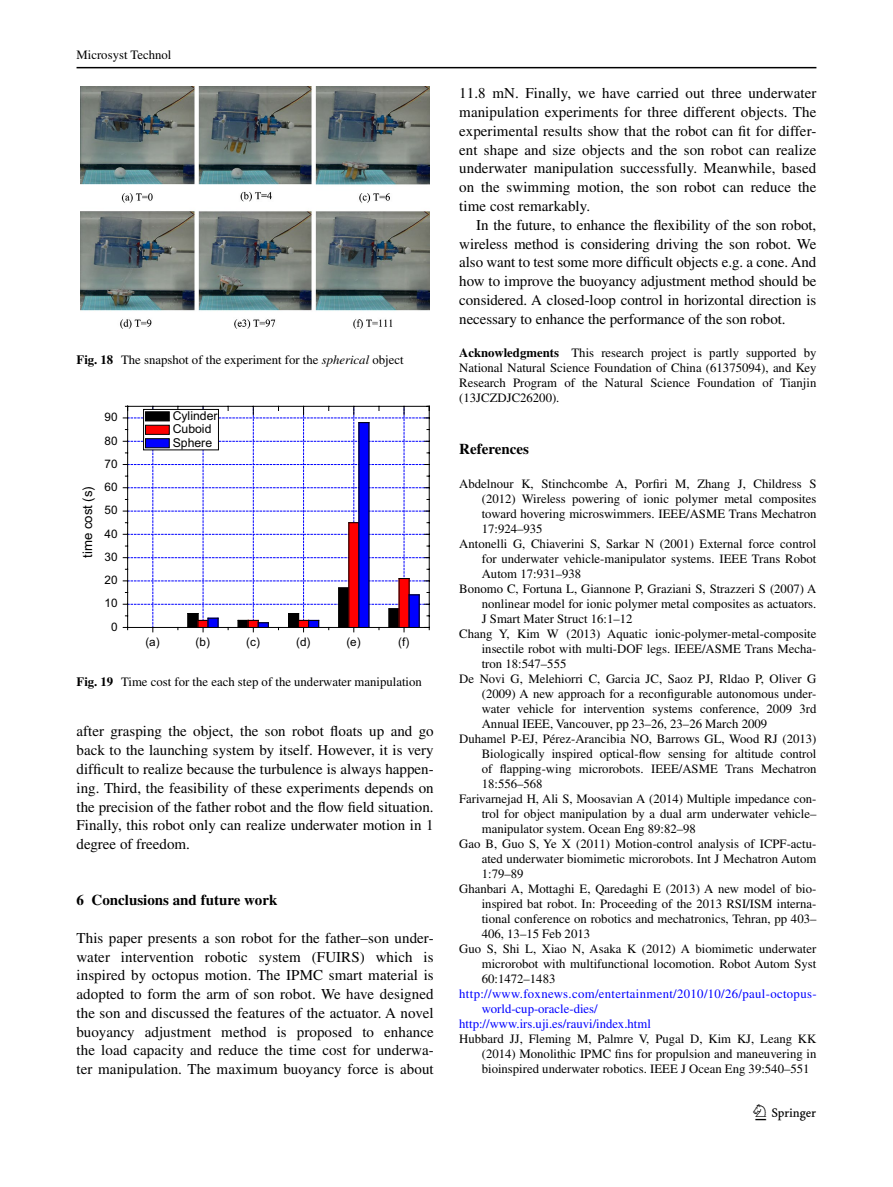
<style>
.page{position:relative;width:893px;height:1187px;background:#fff}
.page>*{position:absolute;margin:0;border:0;box-sizing:border-box;transform-origin:0 0}
.t1{font:22.5px "Springnew";color:#000}
.t2{font:15px/18.8px "Times";color:#000;text-align:justify}
.t3{font:700 15px "Times";color:#000}
.t4{font:13.2px "Arial";color:#000}
.t5{font:12.75px/15px "Times";color:#000;text-align:justify}
.t6{font:12.75px "Times";letter-spacing:.025em;color:#00f}
.t7{font:12.75px "Times";color:#00f}
.t8{font:12.3px/13.5px "Arial";color:#000}
.t9{font:11.7px "Arial";color:#000}
.s1{font-weight:700}
.s2{font-style:italic}
</style>
<div class="page">
<hr style="left:77px;top:67px;width:739px;height:1px;background:#000">
<img style="left:81px;top:87px;width:349px;height:242px">
<svg style="left:123px;top:406px;width:307px;height:226px"></svg>
<hr style="left:429px;top:406px;width:1px;height:221px;background:#000">
<div style="left:143px;top:409px;width:76px;height:41px;background:#fff;border:1px solid #000"></div>
<div style="left:145px;top:411px;width:25px;height:10px;background:#000;border:1px solid #000"></div>
<div style="left:145px;top:425px;width:25px;height:9px;background:#f00;border:1px solid #000"></div>
<div style="left:145px;top:438px;width:25px;height:10px;background:#00f;border:1px solid #000"></div>
<p class="t5" style="left:77px;top:48px;width:96px">Microsyst Technol</p>
<p class="t5" style="left:77px;top:352px;width:328px"><span class="s1">Fig. 18</span> The snapshot of the experiment for the <span class="s2">spherical</span> object</p>
<p class="t4" style="left:79px;top:558px;width:73px;rotate:-90deg">time cost (s)</p>
<p class="t9" style="left:105px;top:409px;width:15px">90</p>
<p class="t9" style="left:105px;top:433px;width:15px">80</p>
<p class="t9" style="left:105px;top:456px;width:15px">70</p>
<p class="t9" style="left:105px;top:479px;width:15px">60</p>
<p class="t9" style="left:105px;top:502px;width:15px">50</p>
<p class="t9" style="left:105px;top:525px;width:15px">40</p>
<p class="t9" style="left:105px;top:549px;width:15px">30</p>
<p class="t9" style="left:105px;top:572px;width:15px">20</p>
<p class="t9" style="left:105px;top:595px;width:15px">10</p>
<p class="t9" style="left:111px;top:619px;width:8px">0</p>
<p class="t8" style="left:173px;top:409px;width:46px">Cylinder<br>Cuboid<br>Sphere</p>
<p class="t9" style="left:145px;top:634px;width:16px">(a)</p>
<p class="t9" style="left:196px;top:634px;width:16px">(b)</p>
<p class="t9" style="left:246px;top:634px;width:15px">(c)</p>
<p class="t9" style="left:296px;top:634px;width:16px">(d)</p>
<p class="t9" style="left:346px;top:634px;width:16px">(e)</p>
<p class="t9" style="left:398px;top:634px;width:13px">(f)</p>
<p class="t5" style="left:77px;top:673px;width:347px"><span class="s1">Fig. 19</span> Time cost for the each step of the underwater manipulation</p>
<p class="t2" style="left:77px;top:722px;width:359px">after grasping the object, the son robot floats up and go back to the launching system by itself. However, it is very difficult to realize because the turbulence is always happen&shy;ing. Third, the feasibility of these experiments depends on the precision of the father robot and the flow field situation.<br>Finally, this robot only can realize underwater motion in 1 degree of freedom.</p>
<p class="t3" style="left:77px;top:891px;width:202px">6 Conclusions and future work</p>
<p class="t2" style="left:77px;top:928px;width:359px">This paper presents a son robot for the father–son under&shy;water intervention robotic system (FUIRS) which is inspired by octopus motion. The IPMC smart material is adopted to form the arm of son robot. We have designed the son and discussed the features of the actuator. A novel buoyancy adjustment method is proposed to enhance the load capacity and reduce the time cost for underwa&shy;ter manipulation. The maximum buoyancy force is about</p>
<p class="t2" style="left:459px;top:84px;width:359px">11.8 mN. Finally, we have carried out three underwater manipulation experiments for three different objects. The experimental results show that the robot can fit for differ&shy;ent shape and size objects and the son robot can realize underwater manipulation successfully. Meanwhile, based on the swimming motion, the son robot can reduce the time cost remarkably.</p>
<p class="t2" style="left:459px;top:215px;width:359px;text-indent:17px">In the future, to enhance the flexibility of the son robot, wireless method is considering driving the son robot. We also want to test some more difficult objects e.g. a cone. And how to improve the buoyancy adjustment method should be considered. A closed-loop control in horizontal direction is necessary to enhance the performance of the son robot.</p>
<p class="t5" style="left:459px;top:345px;width:359px"><span class="s1">Acknowledgments</span> This research project is partly supported by National Natural Science Foundation of China (61375094), and Key Research Program of the Natural Science Foundation of Tianjin (13JCZDJC26200).</p>
<p class="t3" style="left:459px;top:440px;width:71px">References</p>
<p class="t5" style="left:459px;top:476px;width:359px">Abdelnour K, Stinchcombe A, Porfiri M, Zhang J, Childress S</p>
<p class="t5" style="left:482px;top:491px;width:336px">(2012) Wireless powering of ionic polymer metal composites</p>
<p class="t5" style="left:482px;top:506px;width:336px">toward hovering microswimmers. IEEE/ASME Trans Mechatron</p>
<p class="t5" style="left:482px;top:521px;width:62px">17:924–935</p>
<p class="t5" style="left:459px;top:536px;width:359px">Antonelli G, Chiaverini S, Sarkar N (2001) External force control</p>
<p class="t5" style="left:482px;top:551px;width:336px">for underwater vehicle-manipulator systems. IEEE Trans Robot</p>
<p class="t5" style="left:482px;top:566px;width:101px">Autom 17:931–938</p>
<p class="t5" style="left:459px;top:581px;width:359px">Bonomo C, Fortuna L, Giannone P, Graziani S, Strazzeri S (2007) A</p>
<p class="t5" style="left:482px;top:596px;width:336px">nonlinear model for ionic polymer metal composites as actuators.</p>
<p class="t5" style="left:482px;top:611px;width:152px">J Smart Mater Struct 16:1–12</p>
<p class="t5" style="left:459px;top:626px;width:359px">Chang Y, Kim W (2013) Aquatic ionic-polymer-metal-composite</p>
<p class="t5" style="left:482px;top:641px;width:336px">insectile robot with multi-DOF legs. IEEE/ASME Trans Mecha-</p>
<p class="t5" style="left:482px;top:656px;width:86px">tron 18:547–555</p>
<p class="t5" style="left:459px;top:671px;width:359px">De Novi G, Melehiorri C, Garcia JC, Saoz PJ, Rldao P, Oliver G</p>
<p class="t5" style="left:482px;top:686px;width:336px">(2009) A new approach for a reconfigurable autonomous under-</p>
<p class="t5" style="left:482px;top:701px;width:336px">water vehicle for intervention systems conference, 2009 3rd</p>
<p class="t5" style="left:482px;top:716px;width:287px">Annual IEEE, Vancouver, pp 23–26, 23–26 March 2009</p>
<p class="t5" style="left:459px;top:731px;width:359px">Duhamel P-EJ, Pérez-Arancibia NO, Barrows GL, Wood RJ (2013)</p>
<p class="t5" style="left:482px;top:746px;width:336px">Biologically inspired optical-flow sensing for altitude control</p>
<p class="t5" style="left:482px;top:761px;width:336px">of flapping-wing microrobots. IEEE/ASME Trans Mechatron</p>
<p class="t5" style="left:482px;top:776px;width:62px">18:556–568</p>
<p class="t5" style="left:459px;top:791px;width:359px">Farivarnejad H, Ali S, Moosavian A (2014) Multiple impedance con-</p>
<p class="t5" style="left:482px;top:806px;width:336px">trol for object manipulation by a dual arm underwater vehicle–</p>
<p class="t5" style="left:482px;top:821px;width:216px">manipulator system. Ocean Eng 89:82–98</p>
<p class="t5" style="left:459px;top:836px;width:359px">Gao B, Guo S, Ye X (2011) Motion-control analysis of ICPF-actu-</p>
<p class="t5" style="left:482px;top:851px;width:336px">ated underwater biomimetic microrobots. Int J Mechatron Autom</p>
<p class="t5" style="left:482px;top:866px;width:43px">1:79–89</p>
<p class="t5" style="left:459px;top:881px;width:359px">Ghanbari A, Mottaghi E, Qaredaghi E (2013) A new model of bio-</p>
<p class="t5" style="left:482px;top:896px;width:336px">inspired bat robot. In: Proceeding of the 2013 RSI/ISM interna-</p>
<p class="t5" style="left:482px;top:911px;width:336px">tional conference on robotics and mechatronics, Tehran, pp 403–</p>
<p class="t5" style="left:482px;top:926px;width:110px">406, 13–15 Feb 2013</p>
<p class="t5" style="left:459px;top:941px;width:359px">Guo S, Shi L, Xiao N, Asaka K (2012) A biomimetic underwater</p>
<p class="t5" style="left:482px;top:956px;width:336px">microrobot with multifunctional locomotion. Robot Autom Syst</p>
<p class="t5" style="left:482px;top:971px;width:75px">60:1472–1483</p>
<p class="t6" style="left:459px;top:986px;width:359px">http://www.foxnews.com/entertainment/2010/10/26/paul-octopus-</p>
<p class="t7" style="left:482px;top:1001px;width:117px">world-cup-oracle-dies/</p>
<p class="t7" style="left:459px;top:1016px;width:193px">http://www.irs.uji.es/rauvi/index.html</p>
<p class="t5" style="left:482px;top:1031px;width:336px;text-indent:-23px">Hubbard JJ, Fleming M, Palmre V, Pugal D, Kim KJ, Leang KK (2014) Monolithic IPMC fins for propulsion and maneuvering in bioinspired underwater robotics. IEEE J Ocean Eng 39:540–551</p>
<h1 class="t1" style="left:755px;top:1104px;width:62px">1 3</h1>
</div>
